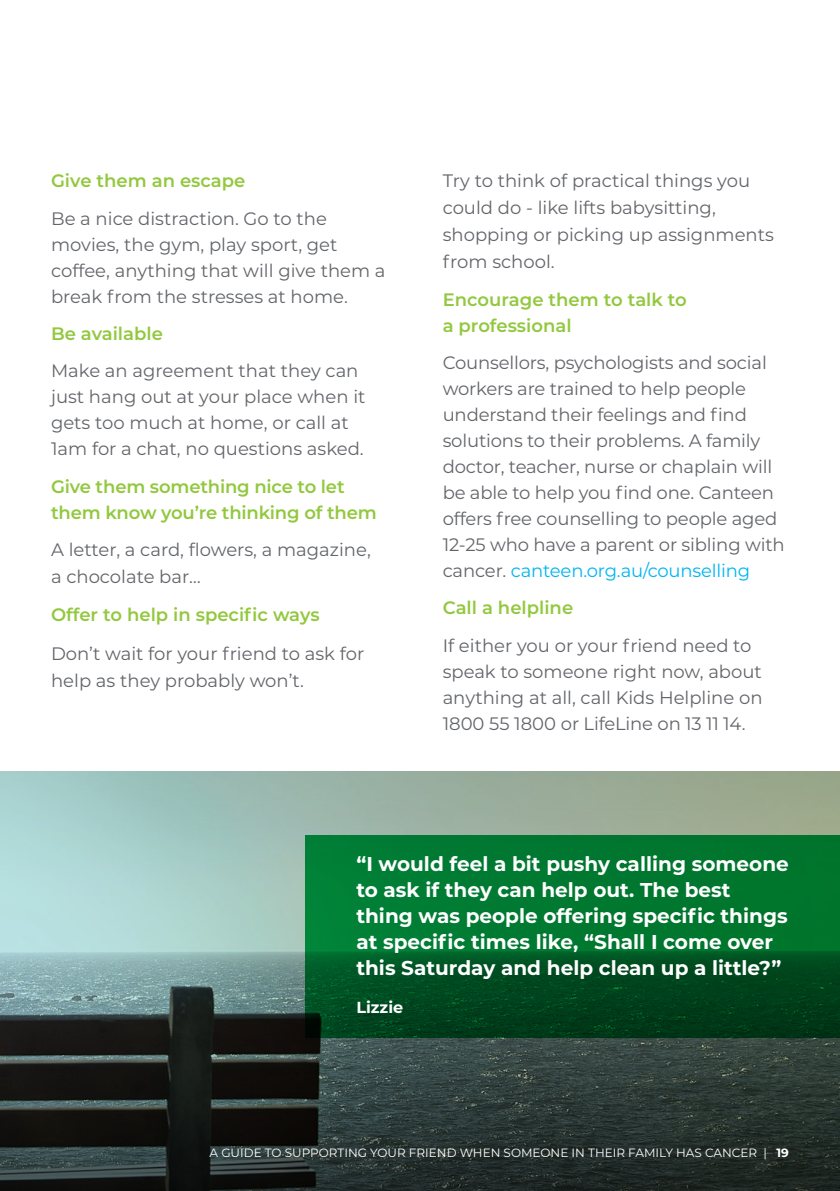
<style>
.page{position:relative;width:840px;height:1191px;background:#fff}
.page>*{position:absolute;margin:0;border:0;box-sizing:border-box;transform-origin:0 0}
.t1{font:700 20px/26px "Montserrat";color:#fff}
.t2{font:18px/26px "Montserrat";color:#63656a}
.t3{font:600 18px/26px "Montserrat";color:#92c83e}
.t4{font:700 16px "Montserrat";color:#fff}
.t5{font:12px "Montserrat";color:#fff}
.s1{color:#00b6f1}
.s2{font-weight:700}
</style>
<div class="page">
<svg style="left:0;top:771px;width:839px;height:190px;background:#a3c1b7"></svg>
<svg style="left:0;top:961px;width:839px;height:230px;background:#2f3b39"></svg>
<svg style="left:305px;top:835px;width:534px;height:202px;background:#006328"></svg>
<p class="t3" style="left:51px;top:167px;width:196px">Give them an escape</p>
<p class="t2" style="left:51px;top:205px;width:336px">Be a nice distraction. Go to the movies, the gym, play sport, get coffee, anything that will give them a break from the stresses at home.</p>
<p class="t3" style="left:51px;top:320px;width:113px">Be available</p>
<p class="t2" style="left:51px;top:357px;width:316px">Make an agreement that they can just hang out at your place when it gets too much at home, or call at<br>1am for a chat, no questions asked.</p>
<p class="t3" style="left:51px;top:472px;width:327px">Give them something nice to let them know you’re thinking of them</p>
<p class="t2" style="left:51px;top:535px;width:321px;line-height:27px">A letter, a card, flowers, a magazine, a chocolate bar…</p>
<p class="t3" style="left:51px;top:601px;width:270px">Offer to help in specific ways</p>
<p class="t2" style="left:51px;top:639px;width:314px;line-height:27px">Don’t wait for your friend to ask for help as they probably won’t.</p>
<p class="t2" style="left:442px;top:167px;width:332px;line-height:27px">Try to think of practical things you could do - like lifts babysitting, shopping or picking up assignments from school.</p>
<p class="t3" style="left:442px;top:285px;width:245px">Encourage them to talk to a professional</p>
<p class="t2" style="left:442px;top:349px;width:343px">Counsellors, psychologists and social workers are trained to help people understand their feelings and find solutions to their problems. A family doctor, teacher, nurse or chaplain will be able to help you find one. Canteen offers free counselling to people aged 12-25 who have a parent or sibling with cancer. <span class="s1">canteen.org.au/counselling</span></p>
<p class="t3" style="left:442px;top:594px;width:132px">Call a helpline</p>
<p class="t2" style="left:442px;top:631px;width:321px">If either you or your friend need to speak to someone right now, about anything at all, call Kids Helpline on 1800 55 1800 or LifeLine on 13 11 14.</p>
<p class="t1" style="left:356px;top:850px;width:433px">“I would feel a bit pushy calling someone to ask if they can help out. The best thing was people offering specific things at specific times like, “Shall I come over this Saturday and help clean up a little?”</p>
<p class="t4" style="left:356px;top:995px;width:48px">Lizzie</p>
<p class="t5" style="left:209px;top:1144px;width:580px">A GUIDE TO SUPPORTING YOUR FRIEND WHEN SOMEONE IN THEIR FAMILY HAS CANCER | <span class="s2">19</span></p>
</div>
